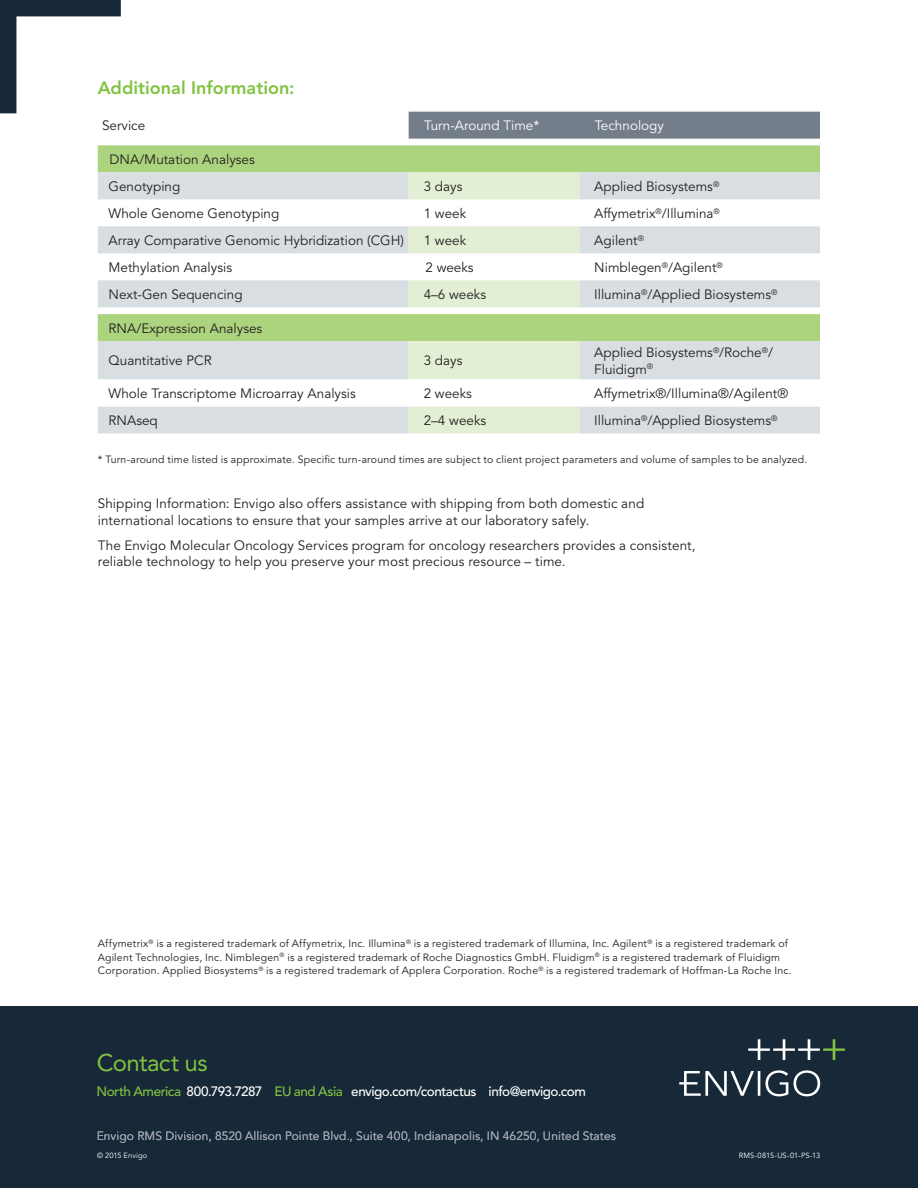
<style>
.page{position:relative;width:918px;height:1188px;background:#fff}
.page>*{position:absolute;margin:0;border:0;box-sizing:border-box;transform-origin:0 0}
.t1{font:24px "Avenir LT Std";letter-spacing:-.025em;color:#81c340}
.t2{font:800 18px "Avenir LT Std";color:#81c340}
.t3{font:13.5px/16.5px "Avenir LT Std";color:#231f20}
.t4{font:500 13.5px "Avenir LT Std";letter-spacing:-.035em;color:#fff}
.t5{font:13.5px "Avenir LT Std";color:#fff}
.t6{font:12px "Avenir LT Std";letter-spacing:.01em;color:#a2a7b2}
.t7{font:10.5px/13.5px "Avenir LT Std";letter-spacing:.015em;color:#231f20}
.t8{font:7.5px "Avenir LT Std";letter-spacing:.015em;color:#fff}
.s1{color:#81c340}
</style>
<div class="page">
<svg style="left:0;top:0;width:121px;height:113px"></svg>
<div style="left:0;top:1007px;width:918px;height:181px;background:#172938"></div>
<svg style="left:679px;top:1070px;width:109px;height:26px"></svg>
<svg style="left:794px;top:1070px;width:26px;height:26px"></svg>
<svg style="left:748px;top:1039px;width:97px;height:21px"></svg>
<div style="left:409px;top:112px;width:411px;height:27px;background:#747d8a"></div>
<div style="left:98px;top:145px;width:722px;height:27px;background:#acd47e"></div>
<svg style="left:98px;top:172px;width:722px;height:261px;fill:#d9dee2"></svg>
<svg style="left:409px;top:172px;width:170px;height:261px;fill:#e2efd4"></svg>
<svg style="left:98px;top:379px;width:722px;height:27px"></svg>
<div style="left:409px;top:379px;width:170px;height:27px;background:#fff"></div>
<h2 class="t2" style="left:98px;top:77px;width:198px">Additional Information:</h2>
<p class="t3" style="left:102px;top:118px;width:45px">Service</p>
<p class="t5" style="left:424px;top:118px;width:117px">Turn-Around Time*</p>
<p class="t5" style="left:595px;top:118px;width:71px">Technology</p>
<p class="t3" style="left:109px;top:146px;width:148px;line-height:27px">DNA/Mutation Analyses<br>Genotyping</p>
<p class="t3" style="left:424px;top:178px;width:40px">3 days</p>
<p class="t3" style="left:594px;top:178px;width:127px">Applied Biosystems<sup>®</sup></p>
<p class="t3" style="left:109px;top:205px;width:172px">Whole Genome Genotyping</p>
<p class="t3" style="left:424px;top:205px;width:44px">1 week</p>
<p class="t3" style="left:594px;top:205px;width:127px">Affymetrix<sup>®</sup>/Illumina<sup>®</sup></p>
<p class="t3" style="left:109px;top:232px;width:297px">Array Comparative Genomic Hybridization (CGH)</p>
<p class="t3" style="left:424px;top:232px;width:44px">1 week</p>
<p class="t3" style="left:594px;top:232px;width:51px">Agilent<sup>®</sup></p>
<p class="t3" style="left:109px;top:259px;width:125px">Methylation Analysis</p>
<p class="t3" style="left:425px;top:259px;width:50px">2 weeks</p>
<p class="t3" style="left:594px;top:259px;width:130px">Nimblegen<sup>®</sup>/Agilent<sup>®</sup></p>
<p class="t3" style="left:109px;top:286px;width:136px">Next-Gen Sequencing</p>
<p class="t3" style="left:424px;top:286px;width:64px">4–6 weeks</p>
<p class="t3" style="left:594px;top:286px;width:185px">Illumina<sup>®</sup>/Applied Biosystems<sup>®</sup></p>
<p class="t3" style="left:109px;top:320px;width:155px">RNA/Expression Analyses</p>
<p class="t3" style="left:109px;top:353px;width:105px">Quantitative PCR</p>
<p class="t3" style="left:424px;top:353px;width:40px">3 days</p>
<p class="t3" style="left:594px;top:345px;width:180px">Applied Biosystems<sup>®</sup>/Roche<sup>®</sup>/<br>Fluidigm<sup>®</sup></p>
<p class="t3" style="left:109px;top:386px;width:249px">Whole Transcriptome Microarray Analysis</p>
<p class="t3" style="left:424px;top:386px;width:50px">2 weeks</p>
<p class="t3" style="left:594px;top:386px;width:195px">Affymetrix®/Illumina®/Agilent®</p>
<p class="t3" style="left:109px;top:413px;width:51px">RNAseq</p>
<p class="t3" style="left:424px;top:413px;width:64px">2–4 weeks</p>
<p class="t3" style="left:594px;top:413px;width:185px">Illumina<sup>®</sup>/Applied Biosystems<sup>®</sup></p>
<p class="t7" style="left:98px;top:453px;width:711px">* Turn-around time listed is approximate. Specific turn-around times are subject to client project parameters and volume of samples to be analyzed.</p>
<p class="t3" style="left:98px;top:496px;width:548px">Shipping Information: Envigo also offers assistance with shipping from both domestic and international locations to ensure that your samples arrive at our laboratory safely.</p>
<p class="t3" style="left:98px;top:537px;width:599px">The Envigo Molecular Oncology Services program for oncology researchers provides a consistent, reliable technology to help you preserve your most precious resource – time.</p>
<p class="t7" style="left:98px;top:937px;width:695px">Affymetrix<sup>®</sup> is a registered trademark of Affymetrix, Inc. Illumina<sup>®</sup> is a registered trademark of Illumina, Inc. Agilent<sup>®</sup> is a registered trademark of<br>Agilent Technologies, Inc. Nimblegen<sup>®</sup> is a registered trademark of Roche Diagnostics GmbH. Fluidigm<sup>®</sup> is a registered trademark of Fluidigm<br>Corporation. Applied Biosystems<sup>®</sup> is a registered trademark of Applera Corporation. Roche<sup>®</sup> is a registered trademark of Hoffman-La Roche Inc.</p>
<h1 class="t1" style="left:97px;top:1049px;width:112px">Contact us</h1>
<p class="t4" style="left:97px;top:1084px;width:491px"><span class="s1">North America</span> 800.793.7287 <span class="s1">EU and Asia</span> envigo.com/contactus info@envigo.com</p>
<p class="t6" style="left:97px;top:1128px;width:521px">Envigo RMS Division, 8520 Allison Pointe Blvd., Suite 400, Indianapolis, IN 46250, United States</p>
<p class="t8" style="left:97px;top:1151px;width:52px">© 2015 Envigo</p>
<p class="t8" style="left:739px;top:1151px;width:83px">RMS-0815-US-01-PS-13</p>
</div>
